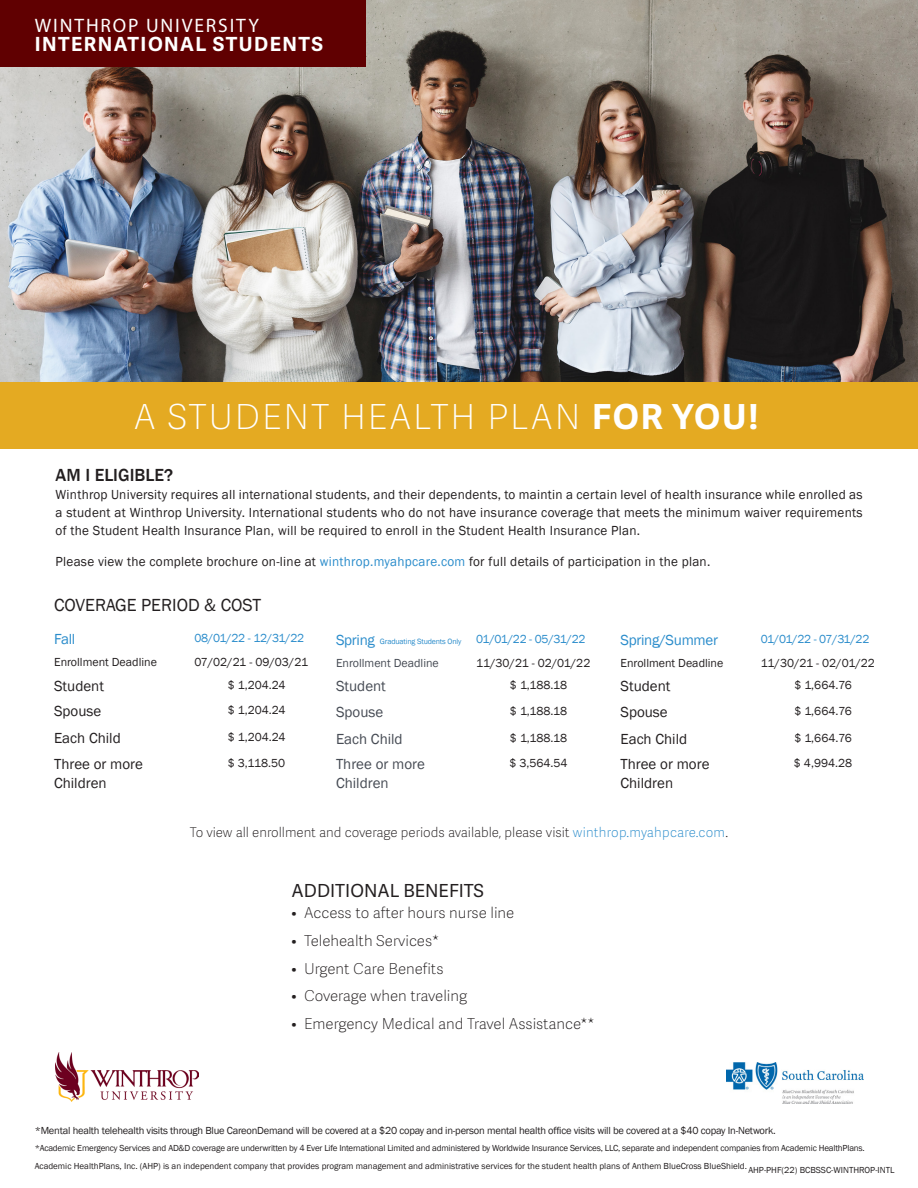
<style>
.page{position:relative;width:918px;height:1188px;background:#fff}
.page>*{position:absolute;margin:0;border:0;box-sizing:border-box;transform-origin:0 0}
.t1{font:100 34.5px "Adelle Sans";letter-spacing:.05em;color:#fff}
.t2{font:700 19.5px/19.5px "Adelle Sans";letter-spacing:.075em;color:#fff}
.t3{font:18px "Franklin Gothic";color:#231f20}
.t4{font:18px "Adelle Sans";color:#231f20}
.t5{font:500 18px "Franklin Gothic";color:#231f20}
.regtext{font:100 15px "Adelle Sans";color:#231f20}
.t6{font:15px/19.2px "Franklin Gothic";color:#231f20}
.t7{font:15px/19.2px "Franklin Gothic";color:#464b54}
.t8{font:15px "Franklin Gothic";letter-spacing:-.02em;color:#2a8ccb}
.regtext-2{font:13.5px/18px "Franklin Gothic";letter-spacing:.02em;color:#231f20;text-align:justify}
.regtext-3{font:100 13.5px "Adelle Sans";color:#231f20}
.t9{font:12px "Franklin Gothic";color:#231f20}
.t10{font:12px "Franklin Gothic";color:#464b54}
.t11{font:12px "Franklin Gothic";letter-spacing:-.02em;color:#2a8ccb}
.t12{font:12px "Franklin Gothic";letter-spacing:-.04em;color:#2a8ccb}
.t13{font:12px "Franklin Gothic";letter-spacing:-.06em;color:#2a8ccb}
.t14{font:10.5px "Franklin Gothic";letter-spacing:-.02em;color:#231f20}
.t15{font:9px "Franklin Gothic";letter-spacing:-.02em;color:#231f20}
.t16{font:9px "Franklin Gothic";color:#231f20}
.t17{font:7.8px "Franklin Gothic";letter-spacing:-.02em;color:#2a8ccb}
.s1{font-family:"Myriad Pro";font-weight:400}
.s2{font-weight:700}
.s3{color:#2a8ccb}
</style>
<div class="page">
<img style="left:0;top:0;width:918px;height:382px">
<div style="left:0;top:382px;width:918px;height:67px;background:#e4aa22"></div>
<div style="left:0;top:0;width:366px;height:67px;background:#600001"></div>
<img style="left:726px;top:1062px;width:138px;height:41px">
<img style="left:56px;top:1053px;width:143px;height:49px">
<p class="t2" style="left:35px;top:14px;width:290px"><span class="s1">WINTHROP UNIVERSITY<br></span>INTERNATIONAL STUDENTS</p>
<p class="t1" style="left:134px;top:392px;width:626px">A STUDENT HEALTH PLAN <span class="s2">FOR YOU!</span></p>
<p class="t5" style="left:56px;top:463px;width:119px">AM I ELIGIBLE?</p>
<p class="regtext-2" style="left:56px;top:485px;width:809px">Winthrop University requires all international students, and their dependents, to maintin a certain level of health insurance while enrolled as a student at Winthrop University. International students who do not have insurance coverage that meets the minimum waiver requirements of the Student Health Insurance Plan, will be required to enroll in the Student Health Insurance Plan.</p>
<p class="regtext-2" style="left:56px;top:553px;width:656px">Please view the complete brochure on-line at <span class="s3">winthrop.myahpcare.com</span> for full details of participation in the plan.</p>
<p class="t3" style="left:54px;top:594px;width:208px">COVERAGE PERIOD &amp; COST</p>
<p class="t8" style="left:54px;top:630px;width:23px">Fall</p>
<p class="t11" style="left:194px;top:631px;width:111px">08/01/22 - 12/31/22</p>
<p class="t9" style="left:54px;top:655px;width:104px">Enrollment Deadline</p>
<p class="t9" style="left:194px;top:655px;width:115px">07/02/21 - 09/03/21</p>
<p class="t6" style="left:54px;top:677px;width:51px">Student</p>
<p class="t9" style="left:228px;top:677px;width:59px">$ 1,204.24</p>
<p class="t6" style="left:54px;top:702px;width:49px">Spouse</p>
<p class="t9" style="left:228px;top:703px;width:59px">$ 1,204.24</p>
<p class="t6" style="left:54px;top:729px;width:68px">Each Child</p>
<p class="t9" style="left:228px;top:730px;width:59px">$ 1,204.24</p>
<p class="t6" style="left:54px;top:754px;width:90px">Three or more<br>Children</p>
<p class="t9" style="left:228px;top:755px;width:59px">$ 3,118.50</p>
<p class="t8" style="left:336px;top:630px;width:40px">Spring</p>
<p class="t12" style="left:476px;top:631px;width:111px">01/01/22 - 05/31/22</p>
<p class="t10" style="left:336px;top:655px;width:104px">Enrollment Deadline</p>
<p class="t9" style="left:476px;top:655px;width:116px">11/30/21 - 02/01/22</p>
<p class="t7" style="left:336px;top:677px;width:51px">Student</p>
<p class="t9" style="left:510px;top:678px;width:59px">$ 1,188.18</p>
<p class="t7" style="left:336px;top:702px;width:49px">Spouse</p>
<p class="t9" style="left:510px;top:703px;width:59px">$ 1,188.18</p>
<p class="t7" style="left:336px;top:729px;width:68px">Each Child</p>
<p class="t9" style="left:510px;top:730px;width:59px">$ 1,188.18</p>
<p class="t7" style="left:336px;top:755px;width:90px">Three or more<br>Children</p>
<p class="t9" style="left:509px;top:756px;width:60px">$ 3,564.54</p>
<p class="t8" style="left:621px;top:631px;width:99px">Spring/Summer</p>
<p class="t13" style="left:761px;top:631px;width:110px">01/01/22 - 07/31/22</p>
<p class="t9" style="left:621px;top:655px;width:104px">Enrollment Deadline</p>
<p class="t9" style="left:761px;top:655px;width:116px">11/30/21 - 02/01/22</p>
<p class="t6" style="left:621px;top:677px;width:51px">Student</p>
<p class="t9" style="left:794px;top:678px;width:59px">$ 1,664.76</p>
<p class="t6" style="left:621px;top:702px;width:49px">Spouse</p>
<p class="t9" style="left:794px;top:703px;width:59px">$ 1,664.76</p>
<p class="t6" style="left:621px;top:729px;width:68px">Each Child</p>
<p class="t9" style="left:794px;top:730px;width:59px">$ 1,664.76</p>
<p class="t6" style="left:621px;top:755px;width:90px">Three or more<br>Children</p>
<p class="t9" style="left:794px;top:756px;width:60px">$ 4,994.28</p>
<p class="t17" style="left:380px;top:637px;width:83px">Graduating Students Only</p>
<p class="regtext-3" style="left:190px;top:822px;width:540px">To view all enrollment and coverage periods available, please visit <span class="s3">winthrop.myahpcare.com</span>.</p>
<p class="t4" style="left:292px;top:878px;width:194px">ADDITIONAL BENEFITS</p>
<p class="regtext" style="left:292px;top:902px;width:224px">• Access to after hours nurse line</p>
<p class="regtext" style="left:292px;top:930px;width:149px">• Telehealth Services*</p>
<p class="regtext" style="left:292px;top:958px;width:153px">• Urgent Care Benefits</p>
<p class="regtext" style="left:292px;top:985px;width:177px">• Coverage when traveling</p>
<p class="regtext" style="left:292px;top:1013px;width:304px">• Emergency Medical and Travel Assistance**</p>
<p class="t14" style="left:35px;top:1124px;width:743px">*Mental health telehealth visits through Blue CareonDemand will be covered at a $20 copay and in-person mental health office visits will be covered at a $40 copay In-Network.</p>
<p class="t15" style="left:35px;top:1143px;width:832px">*Academic Emergency Services and AD&amp;D coverage are underwritten by 4 Ever Life International Limited and administered by Worldwide Insurance Services, LLC, separate and independent companies from Academic HealthPlans.</p>
<p class="t16" style="left:35px;top:1160px;width:714px">Academic HealthPlans, Inc. (AHP) is an independent company that provides program management and administrative services for the student health plans of Anthem BlueCross BlueShield.</p>
<p class="t16" style="left:748px;top:1164px;width:148px">AHP-PHF(22) BCBSSC-WINTHROP-INTL</p>
</div>
